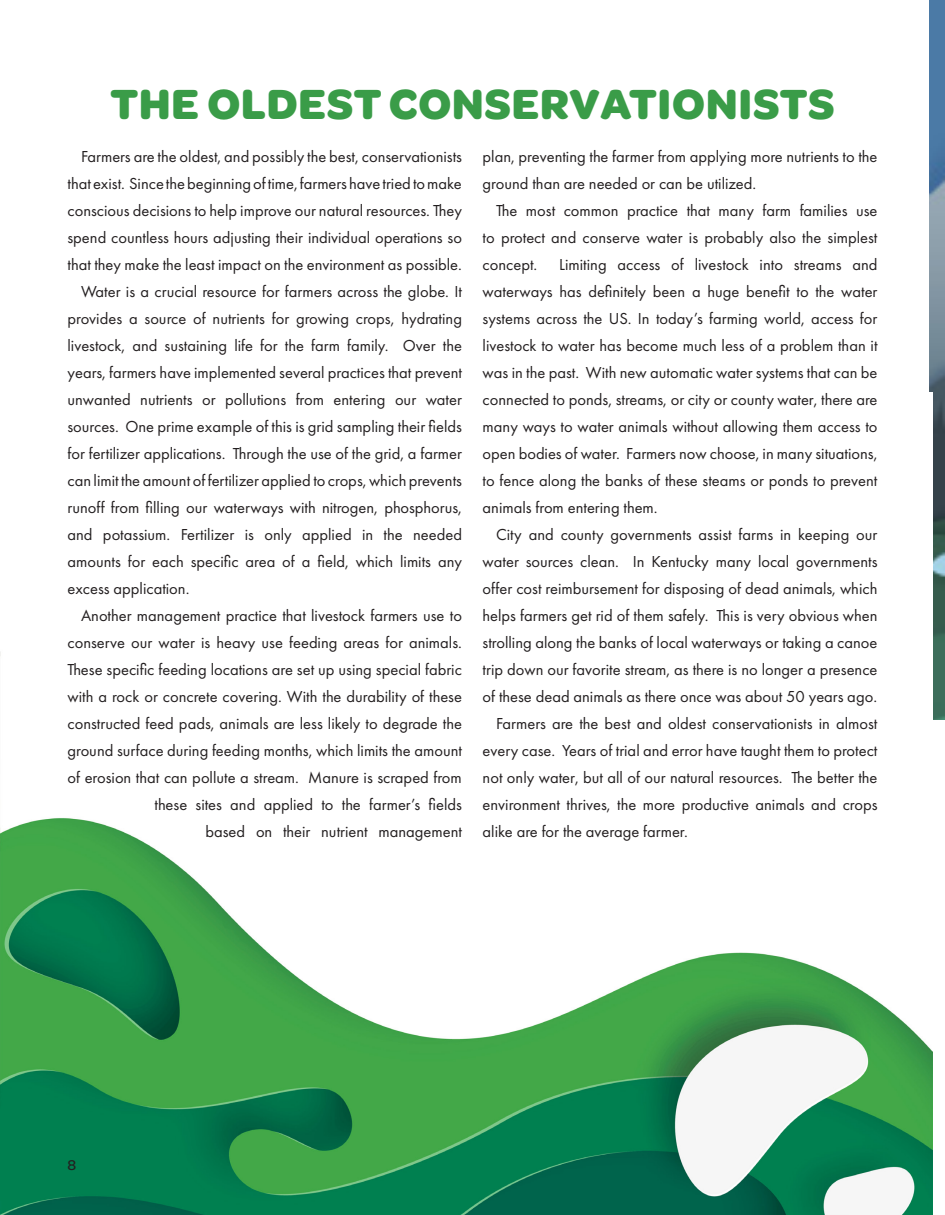
<style>
.page{position:relative;width:945px;height:1215px;background:#fff}
.page>*{position:absolute;margin:0;border:0;box-sizing:border-box;transform-origin:0 0}
.t1{font:700 45px "Omnes";letter-spacing:.02em;color:#3a9c48}
.t2{font:16.5px/27px "Futura PT";color:#231f20;text-align:justify}
.t3{font:500 15px "Omnes";color:#231f20}
</style>
<div class="page">
<img style="left:929px;top:0;width:16px;height:720px">
<img style="left:1px;top:393px;width:931px;height:822px">
<p class="t1" style="left:111px;top:72px;width:725px">THE OLDEST CONSERVATIONISTS</p>
<p class="t2" style="left:68px;top:143px;width:396px;text-indent:14px">Farmers are the oldest, and possibly the best, conservationists that exist. Since the beginning of time, farmers have tried to make conscious decisions to help improve our natural resources. They spend countless hours adjusting their individual operations so that they make the least impact on the environment as possible.</p>
<p class="t2" style="left:68px;top:278px;width:396px;text-indent:14px">Water is a crucial resource for farmers across the globe. It provides a source of nutrients for growing crops, hydrating livestock, and sustaining life for the farm family. Over the years, farmers have implemented several practices that prevent unwanted nutrients or pollutions from entering our water sources. One prime example of this is grid sampling their fields for fertilizer applications. Through the use of the grid, a farmer can limit the amount of fertilizer applied to crops, which prevents runoff from filling our waterways with nitrogen, phosphorus, and potassium. Fertilizer is only applied in the needed amounts for each specific area of a field, which limits any excess application.</p>
<p class="t2" style="left:68px;top:602px;width:396px;text-align:right">Another management practice that livestock farmers use to conserve our water is heavy use feeding areas for animals.<br>These specific feeding locations are set up using special fabric with a rock or concrete covering. With the durability of these constructed feed pads, animals are less likely to degrade the ground surface during feeding months, which limits the amount of erosion that can pollute a stream. Manure is scraped from these sites and applied to the farmer’s fields<br>based on their nutrient management</p>
<p class="t2" style="left:483px;top:143px;width:396px">plan, preventing the farmer from applying more nutrients to the ground than are needed or can be utilized.</p>
<p class="t2" style="left:483px;top:197px;width:396px;text-indent:14px">The most common practice that many farm families use to protect and conserve water is probably also the simplest concept.</p>
<p class="t2" style="left:483px;top:251px;width:396px;text-indent:77px">Limiting access of livestock into streams and waterways has definitely been a huge benefit to the water systems across the US. In today’s farming world, access for livestock to water has become much less of a problem than it was in the past. With new automatic water systems that can be connected to ponds, streams, or city or county water, there are many ways to water animals without allowing them access to open bodies of water. Farmers now choose, in many situations, to fence along the banks of these steams or ponds to prevent animals from entering them.</p>
<p class="t2" style="left:483px;top:521px;width:396px;text-indent:14px">City and county governments assist farms in keeping our water sources clean. In Kentucky many local governments offer cost reimbursement for disposing of dead animals, which helps farmers get rid of them safely. This is very obvious when strolling along the banks of local waterways or taking a canoe trip down our favorite stream, as there is no longer a presence of these dead animals as there once was about 50 years ago.</p>
<p class="t2" style="left:483px;top:710px;width:396px;text-indent:14px">Farmers are the best and oldest conservationists in almost every case. Years of trial and error have taught them to protect not only water, but all of our natural resources. The better the environment thrives, the more productive animals and crops alike are for the average farmer.</p>
<p class="t3" style="left:68px;top:1155px;width:10px">8</p>
</div>
